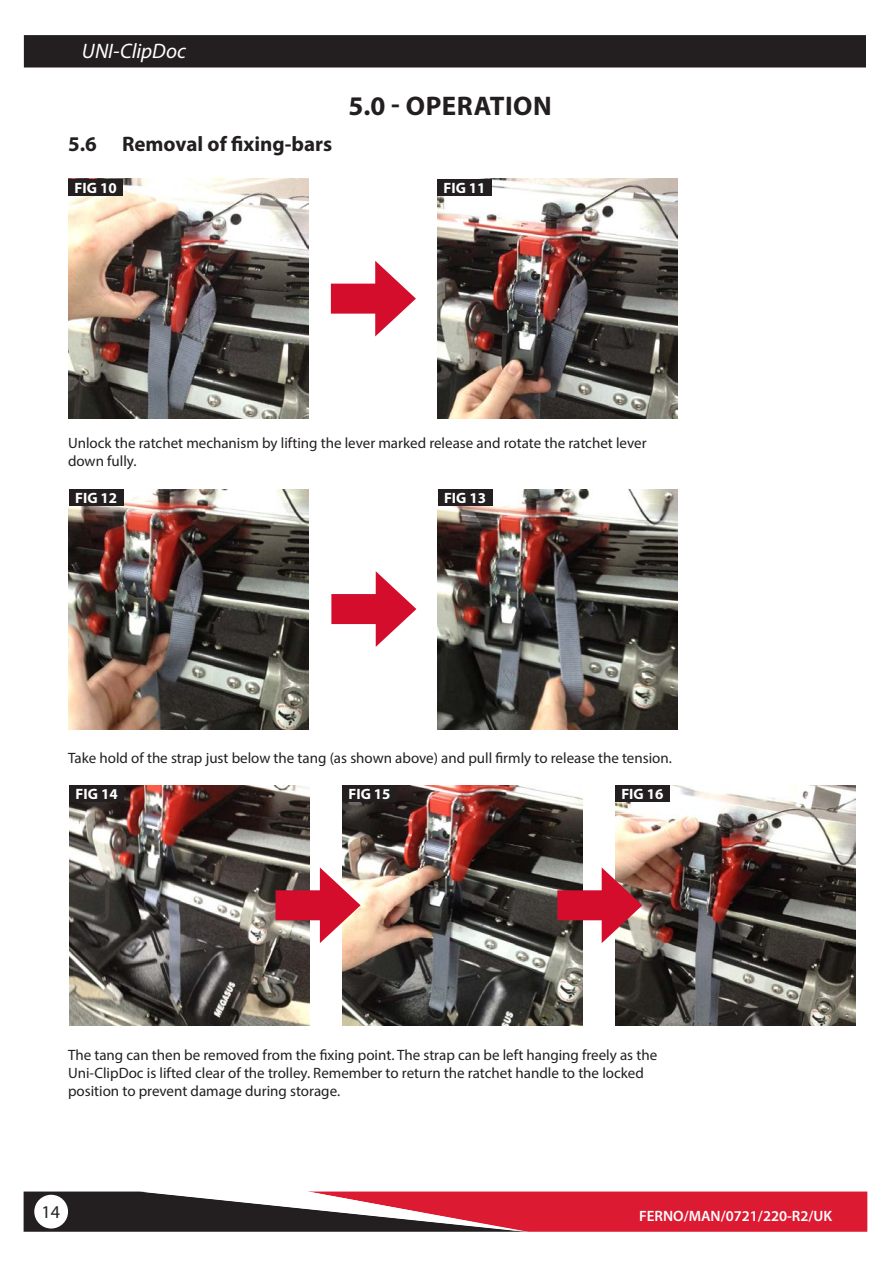
<style>
.page{position:relative;width:893px;height:1263px;background:#fff}
.page>*{position:absolute;margin:0;border:0;box-sizing:border-box;transform-origin:0 0}
.Subhead_1{font:700 27px "Myriad Pro";letter-spacing:.02em;color:#231f20}
.Body{font:700 21px "Myriad Pro";color:#231f20}
.Page_Header{font:italic 21px "Myriad Pro";color:#fff}
.t1{font:18px "Myriad Pro";color:#231f20}
.Body-2{font:15px/18px "Myriad Pro";color:#231f20}
.Body-3{font:700 15px "Myriad Pro";color:#fff}
.t2{font:600 15px "Myriad Pro";color:#fff}
</style>
<div class="page">
<div style="left:25px;top:36px;width:840px;height:31px;background:#231f20"></div>
<div style="left:24px;top:35px;width:842px;height:33px;border:2px solid #231f20"></div>
<svg style="left:24px;top:1191px;width:843px;height:41px;background:#a13845"></svg>
<div style="left:34px;top:1195px;width:34px;height:33px;background:#fff;border-radius:50%"></div>
<img style="left:68px;top:179px;width:240px;height:240px">
<img style="left:437px;top:179px;width:240px;height:240px">
<div style="left:331px;top:284px;width:58px;height:30px;background:#d30d2b"></div>
<svg style="left:375px;top:261px;width:41px;height:75px"></svg>
<div style="left:68px;top:179px;width:55px;height:17px;background:#231f20"></div>
<div style="left:437px;top:179px;width:55px;height:17px;background:#231f20"></div>
<img style="left:69px;top:489px;width:240px;height:240px">
<img style="left:438px;top:489px;width:240px;height:240px">
<div style="left:331px;top:594px;width:59px;height:30px;background:#d30d2b"></div>
<svg style="left:376px;top:571px;width:40px;height:76px"></svg>
<div style="left:69px;top:489px;width:54px;height:17px;background:#231f20"></div>
<div style="left:438px;top:489px;width:54px;height:17px;background:#231f20"></div>
<img style="left:69px;top:785px;width:240px;height:240px">
<img style="left:342px;top:785px;width:240px;height:240px">
<div style="left:276px;top:890px;width:58px;height:30px;background:#d30d2b"></div>
<svg style="left:320px;top:867px;width:41px;height:76px"></svg>
<div style="left:69px;top:785px;width:55px;height:17px;background:#231f20"></div>
<div style="left:342px;top:785px;width:55px;height:17px;background:#231f20"></div>
<img style="left:615px;top:785px;width:240px;height:240px">
<div style="left:615px;top:785px;width:55px;height:17px;background:#231f20"></div>
<div style="left:557px;top:890px;width:59px;height:30px;background:#d30d2b"></div>
<svg style="left:602px;top:867px;width:40px;height:76px"></svg>
<p class="Page_Header" style="left:82px;top:38px;width:106px">UNI-ClipDoc</p>
<p class="Body" style="left:68px;top:130px;width:266px">5.6 Removal of fixing-bars</p>
<p class="Subhead_1" style="left:348px;top:88px;width:205px">5.0 - OPERATION</p>
<p class="Body-3" style="left:75px;top:178px;width:44px">FIG 10</p>
<p class="Body-3" style="left:443px;top:178px;width:44px">FIG 11</p>
<p class="Body-2" style="left:68px;top:434px;width:580px">Unlock the ratchet mechanism by lifting the lever marked release and rotate the ratchet lever down fully.</p>
<p class="Body-3" style="left:75px;top:488px;width:44px">FIG 12</p>
<p class="Body-3" style="left:444px;top:488px;width:44px">FIG 13</p>
<p class="Body-2" style="left:68px;top:749px;width:605px">Take hold of the strap just below the tang (as shown above) and pull firmly to release the tension.</p>
<p class="Body-3" style="left:76px;top:784px;width:44px">FIG 14</p>
<p class="Body-3" style="left:348px;top:784px;width:44px">FIG 15</p>
<p class="Body-3" style="left:621px;top:784px;width:44px">FIG 16</p>
<p class="Body-2" style="left:68px;top:1046px;width:591px">The tang can then be removed from the fixing point. The strap can be left hanging freely as the<br>Uni-ClipDoc is lifted clear of the trolley. Remember to return the ratchet handle to the locked position to prevent damage during storage.</p>
<p class="t1" style="left:42px;top:1200px;width:20px">14</p>
<p class="t2" style="left:639px;top:1206px;width:195px">FERNO/MAN/0721/220-R2/UK</p>
</div>
